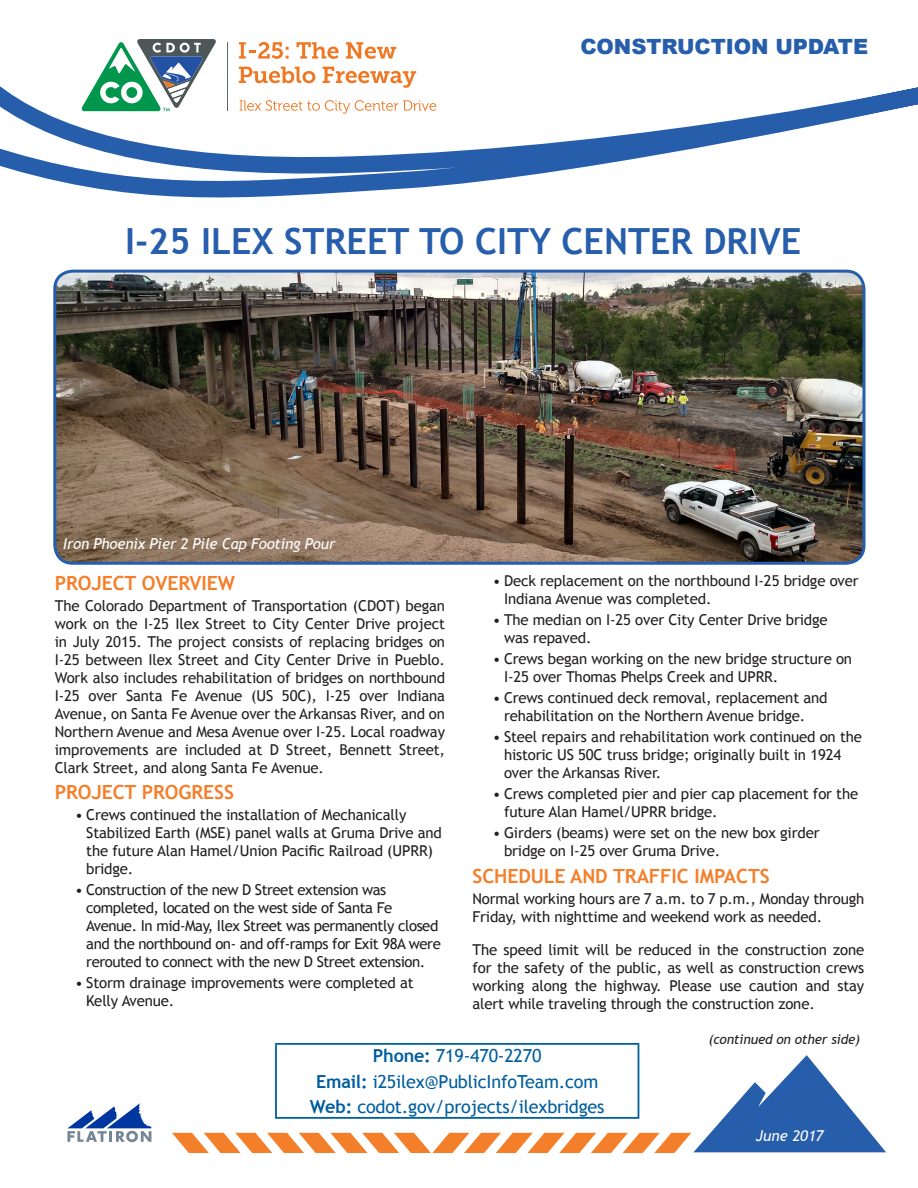
<style>
.page{position:relative;width:918px;height:1188px;background:#fff}
.page>*{position:absolute;margin:0;border:0;box-sizing:border-box;transform-origin:0 0}
.project_name_heading{font:700 36px "Trebuchet MS";color:#275eac}
.Type_of_project_shee{font:900 21px "Arial";letter-spacing:-.005em;color:#275eac}
.Heading_1{font:700 19.5px "Trebuchet MS";letter-spacing:-.005em;color:#f47f2a}
.body_text{font:18px "Trebuchet MS";letter-spacing:-.01em;color:#005e9e}
.body_text-2{font:15px/18px "Trebuchet MS";letter-spacing:-.01em;color:#231f20;text-align:justify}
.bullet_1{font:15px/18px "Trebuchet MS";letter-spacing:-.01em;color:#231f20}
.bullet_1-2{font:15px/18px "Trebuchet MS";letter-spacing:-.03em;color:#231f20}
.body_text-3{font:italic 15px "Trebuchet MS";letter-spacing:-.01em;color:#fff}
.body_text-4{font:italic 13.5px "Trebuchet MS";letter-spacing:-.01em;color:#231f20}
.s1{font-weight:700}
</style>
<div class="page">
<hr style="left:275px;top:1043px;width:364px;height:2px;background:#005e9e">
<hr style="left:275px;top:1045px;width:2px;height:72px;background:#005e9e">
<hr style="left:638px;top:1045px;width:1px;height:72px;background:#005e9e">
<svg style="left:239px;top:42px;width:50px;height:17px"></svg>
<svg style="left:296px;top:42px;width:43px;height:17px"></svg>
<svg style="left:346px;top:42px;width:50px;height:17px"></svg>
<hr style="left:227px;top:42px;width:1px;height:69px;background:#5c666f">
<svg style="left:106px;top:39px;width:110px;height:27px"></svg>
<svg style="left:0;top:66px;width:918px;height:132px"></svg>
<svg style="left:67px;top:1103px;width:85px;height:39px"></svg>
<svg style="left:172px;top:1055px;width:714px;height:98px"></svg>
<img style="left:55px;top:271px;width:807px;height:290px">
<div style="left:53px;top:270px;width:813px;height:295px;border:3px solid #275eac;border-radius:18px"></div>
<p class="Type_of_project_shee" style="left:580px;top:31px;width:289px">CONSTRUCTION UPDATE</p>
<p class="project_name_heading" style="left:125px;top:219px;width:678px">I-25 ILEX STREET TO CITY CENTER DRIVE</p>
<p class="body_text-3" style="left:63px;top:535px;width:274px">Iron Phoenix Pier 2 Pile Cap Footing Pour</p>
<p class="Heading_1" style="left:55px;top:571px;width:182px">PROJECT OVERVIEW</p>
<p class="body_text-2" style="left:55px;top:597px;width:392px">The Colorado Department of Transportation (CDOT) began work on the I-25 Ilex Street to City Center Drive project in July 2015. The project consists of replacing bridges on I-25 between Ilex Street and City Center Drive in Pueblo.<br>Work also includes rehabilitation of bridges on northbound I-25 over Santa Fe Avenue (US 50C), I-25 over Indiana Avenue, on Santa Fe Avenue over the Arkansas River, and on Northern Avenue and Mesa Avenue over I-25. Local roadway improvements are included at D Street, Bennett Street, Clark Street, and along Santa Fe Avenue.</p>
<p class="Heading_1" style="left:55px;top:780px;width:181px">PROJECT PROGRESS</p>
<p class="bullet_1" style="left:86px;top:806px;width:357px;text-indent:-11px">• Crews continued the installation of Mechanically Stabilized Earth (MSE) panel walls at Gruma Drive and the future Alan Hamel/Union Pacific Railroad (UPRR) bridge.</p>
<p class="bullet_1-2" style="left:86px;top:881px;width:356px;text-indent:-11px">• Construction of the new D Street extension was completed, located on the west side of Santa Fe Avenue. In mid-May, Ilex Street was permanently closed and the northbound on- and off-ramps for Exit 98A were rerouted to connect with the new D Street extension.</p>
<p class="bullet_1" style="left:86px;top:974px;width:329px;text-indent:-11px">• Storm drainage improvements were completed at<br>Kelly Avenue.</p>
<p class="bullet_1" style="left:504px;top:572px;width:356px;text-indent:-11px">• Deck replacement on the northbound I-25 bridge over<br>Indiana Avenue was completed.</p>
<p class="bullet_1" style="left:504px;top:611px;width:325px;text-indent:-11px">• The median on I-25 over City Center Drive bridge was repaved.</p>
<p class="bullet_1" style="left:504px;top:650px;width:350px;text-indent:-11px">• Crews began working on the new bridge structure on<br>I-25 over Thomas Phelps Creek and UPRR.</p>
<p class="bullet_1" style="left:504px;top:689px;width:325px;text-indent:-11px">• Crews continued deck removal, replacement and rehabilitation on the Northern Avenue bridge.</p>
<p class="bullet_1" style="left:504px;top:728px;width:360px;text-indent:-11px">• Steel repairs and rehabilitation work continued on the historic US 50C truss bridge; originally built in 1924 over the Arkansas River.</p>
<p class="bullet_1" style="left:504px;top:785px;width:356px;text-indent:-11px">• Crews completed pier and pier cap placement for the future Alan Hamel/UPRR bridge.</p>
<p class="bullet_1" style="left:504px;top:824px;width:317px;text-indent:-11px">• Girders (beams) were set on the new box girder bridge on I-25 over Gruma Drive.</p>
<p class="Heading_1" style="left:472px;top:864px;width:299px">SCHEDULE AND TRAFFIC IMPACTS</p>
<p class="body_text-2" style="left:472px;top:890px;width:393px">Normal working hours are 7 a.m. to 7 p.m., Monday through<br>Friday, with nighttime and weekend work as needed.</p>
<p class="body_text-2" style="left:472px;top:941px;width:393px">The speed limit will be reduced in the construction zone for the safety of the public, as well as construction crews working along the highway. Please use caution and stay alert while traveling through the construction zone.</p>
<p class="body_text" style="left:373px;top:1045px;width:170px"><span class="s1">Phone:</span> 719-470-2270</p>
<p class="body_text" style="left:316px;top:1071px;width:284px"><span class="s1">Email:</span> i25ilex@PublicInfoTeam.com</p>
<p class="body_text" style="left:310px;top:1096px;width:296px"><span class="s1">Web:</span> codot.gov/projects/ilexbridges</p>
<p class="body_text-4" style="left:709px;top:1031px;width:153px">(continued on other side)</p>
<p class="body_text-3" style="left:756px;top:1127px;width:69px">June 2017</p>
</div>
